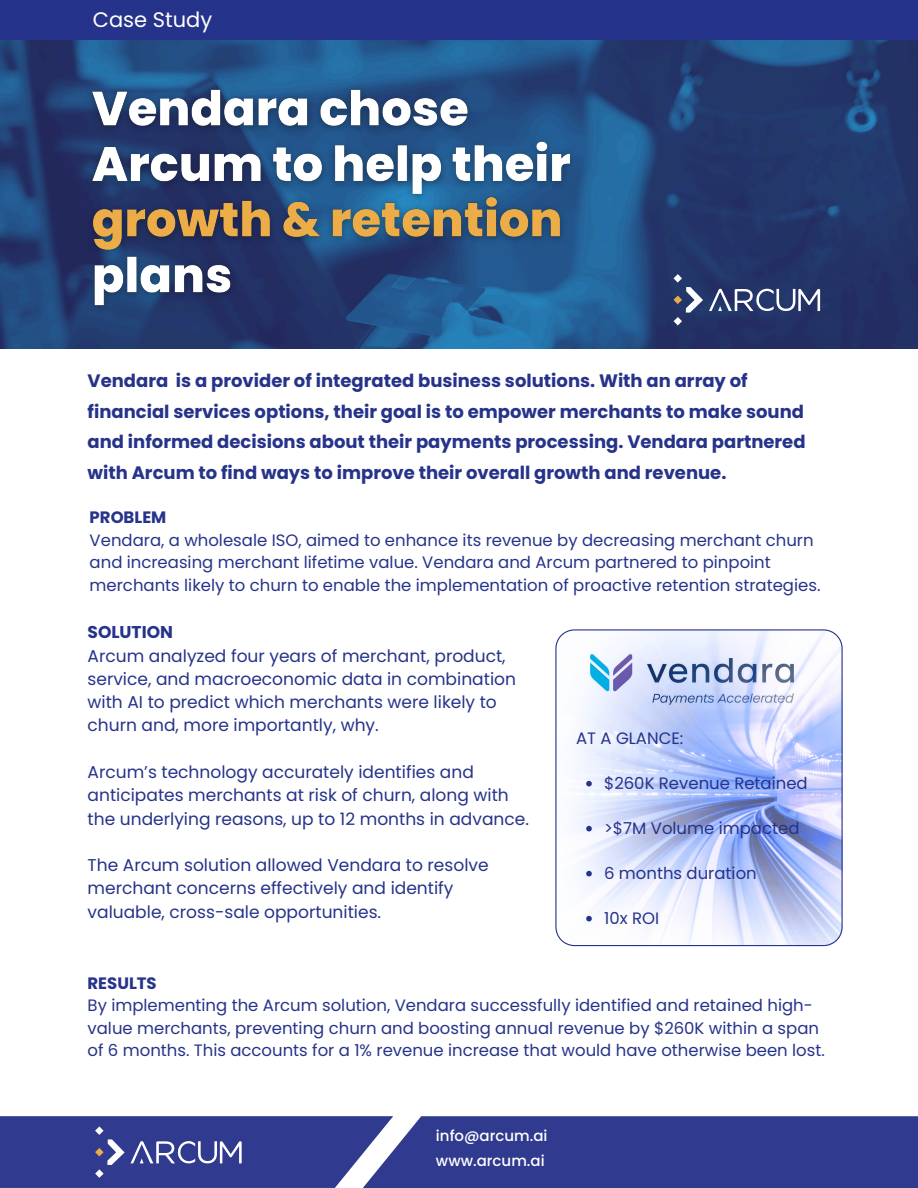
<style>
.page{position:relative;width:918px;height:1188px;background:#fff}
.page>*{position:absolute;margin:0;border:0;box-sizing:border-box;transform-origin:0 0}
.t1{font:21px "Poppins";color:#fff}
.t2{font:700 18px/30.3px "Poppins";color:#26338a}
.t3{font:17.1px/23.2px "Poppins";color:#26338a}
.t4{font:16.5px/22.5px "Poppins";color:#26338a}
.t5{font:500 15px "Poppins";color:#fff}
.s1{font-weight:700}
</style>
<div class="page">
<img style="left:0;top:40px;width:918px;height:308px">
<svg style="left:673px;top:274px;width:30px;height:51px;background:#4e5b82"></svg>
<svg style="left:709px;top:288px;width:111px;height:23px"></svg>
<div style="left:0;top:0;width:918px;height:40px;background:#26338a"></div>
<svg style="left:0;top:1116px;width:918px;height:72px;background:#3a4394"></svg>
<img style="left:80px;top:75px;width:504px;height:245px">
<svg style="left:555px;top:629px;width:287px;height:317px"></svg>
<svg style="left:586px;top:781px;width:6px;height:5px"></svg>
<svg style="left:586px;top:826px;width:6px;height:5px"></svg>
<svg style="left:586px;top:871px;width:6px;height:5px"></svg>
<svg style="left:586px;top:916px;width:6px;height:5px"></svg>
<h4 class="t1" style="left:93px;top:5px;width:121px">Case Study</h4>
<h5 class="t2" style="left:88px;top:366px;width:720px">Vendara is a provider of integrated business solutions. With an array of financial services options, their goal is to empower merchants to make sound and informed decisions about their payments processing. Vendara partnered with Arcum to find ways to improve their overall growth and revenue.</h5>
<p class="t4" style="left:90px;top:506px;width:732px"><span class="s1">PROBLEM<br></span>Vendara, a wholesale ISO, aimed to enhance its revenue by decreasing merchant churn and increasing merchant lifetime value. Vendara and Arcum partnered to pinpoint merchants likely to churn to enable the implementation of proactive retention strategies.</p>
<h5 class="t3" style="left:88px;top:621px;width:430px"><span class="s1">SOLUTION<br></span>Arcum analyzed four years of merchant, product, service, and macroeconomic data in combination with AI to predict which merchants were likely to churn and, more importantly, why.</h5>
<h5 class="t3" style="left:88px;top:760px;width:443px">Arcum’s technology accurately identifies and anticipates merchants at risk of churn, along with the underlying reasons, up to 12 months in advance.</h5>
<h5 class="t3" style="left:88px;top:854px;width:403px">The Arcum solution allowed Vendara to resolve merchant concerns effectively and identify valuable, cross-sale opportunities.</h5>
<p class="t4" style="left:576px;top:727px;width:109px">AT A GLANCE:</p>
<p class="t4" style="left:604px;top:772px;width:205px">$260K Revenue Retained</p>
<h3 class="t4" style="left:604px;top:817px;width:197px">&gt;$7M Volume impacted</h3>
<p class="t4" style="left:604px;top:862px;width:154px">6 months duration</p>
<p class="t4" style="left:604px;top:907px;width:56px">10x ROI</p>
<p class="t4" style="left:88px;top:972px;width:739px"><span class="s1">RESULTS<br></span>By implementing the Arcum solution, Vendara successfully identified and retained high&shy;value merchants, preventing churn and boosting annual revenue by $260K within a span of 6 months. This accounts for a 1% revenue increase that would have otherwise been lost.</p>
<p class="t5" style="left:436px;top:1126px;width:113px">info@arcum.ai</p>
<p class="t5" style="left:436px;top:1150px;width:110px">www.arcum.ai</p>
</div>
